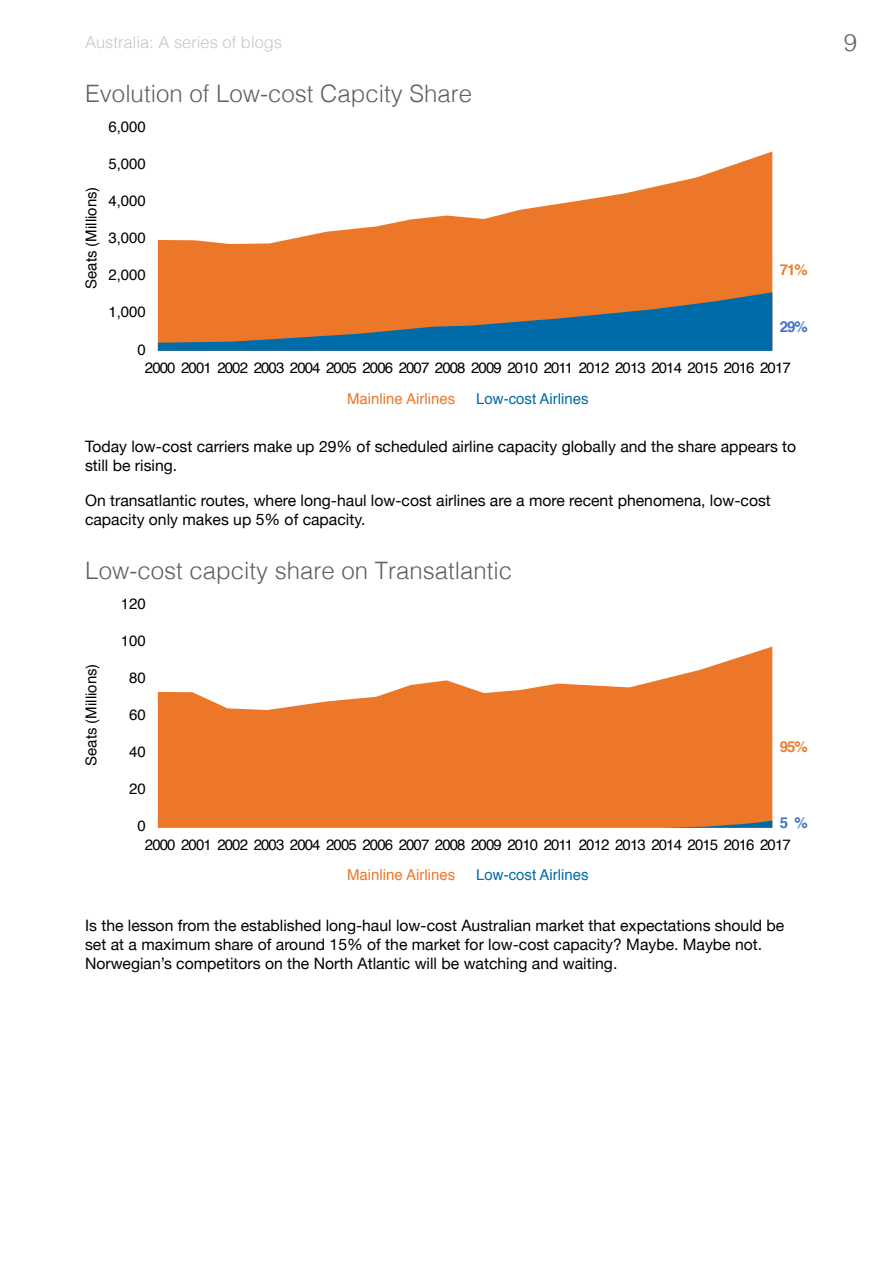
<style>
.page{position:relative;width:893px;height:1263px;background:#fff}
.page>*{position:absolute;margin:0;border:0;box-sizing:border-box;transform-origin:0 0}
.t1{font:300 24px "Helvetica";color:#5e6359}
.t2{font:300 16.5px "Helvetica";color:#c6c6c6}
.t3{font:15.75px/18.9px "Helvetica Neue";color:#000}
.t4{font:15px "Helvetica";letter-spacing:-.06em;color:#000}
.t5{font:15px "Helvetica";color:#ed7728}
.t6{font:15px "Helvetica";color:#006ba9}
.t7{font:15px "Helvetica";color:#000}
.t8{font:700 15px "Helvetica";color:#ed7d31}
.t9{font:700 15px "Helvetica";color:#4572c5}
</style>
<div class="page">
<svg style="left:158px;top:151px;width:614px;height:141px;fill:#ed7728"></svg>
<svg style="left:158px;top:647px;width:614px;height:181px;fill:#ed7728"></svg>
<svg style="left:158px;top:292px;width:614px;height:59px;background:#7f7163"></svg>
<svg style="left:662px;top:820px;width:110px;height:8px"></svg>
<p class="t2" style="left:85px;top:29px;width:199px">Australia: A series of blogs</p>
<h1 class="t1" style="left:844px;top:22px;width:15px">9</h1>
<h1 class="t1" style="left:85px;top:73px;width:388px">Evolution of Low-cost Capcity Share</h1>
<p class="t7" style="left:80px;top:289px;width:104px;rotate:-90deg">Seats (Millions)</p>
<p class="t4" style="left:108px;top:116px;width:39px">6,000</p>
<p class="t4" style="left:108px;top:153px;width:39px">5,000</p>
<p class="t4" style="left:108px;top:190px;width:39px">4,000</p>
<p class="t4" style="left:108px;top:227px;width:39px">3,000</p>
<p class="t4" style="left:108px;top:264px;width:39px">2,000</p>
<p class="t4" style="left:108px;top:301px;width:39px">1,000</p>
<p class="t4" style="left:138px;top:338px;width:10px">0</p>
<p class="t8" style="left:780px;top:258px;width:30px">71%</p>
<p class="t9" style="left:780px;top:315px;width:30px">29%</p>
<p class="t4" style="left:145px;top:356px;width:647px">2000 2001 2002 2003 2004 2005 2006 2007 2008 2009 2010 2011 2012 2013 2014 2015 2016 2017</p>
<p class="t5" style="left:347px;top:387px;width:110px">Mainline Airlines</p>
<p class="t6" style="left:476px;top:387px;width:114px">Low-cost Airlines</p>
<p class="t3" style="left:85px;top:437px;width:713px">Today low-cost carriers make up 29% of scheduled airline capacity globally and the share appears to still be rising.</p>
<p class="t3" style="left:85px;top:492px;width:687px">On transatlantic routes, where long-haul low-cost airlines are a more recent phenomena, low-cost capacity only makes up 5% of capacity.</p>
<h1 class="t1" style="left:85px;top:550px;width:428px">Low-cost capcity share on Transatlantic</h1>
<p class="t7" style="left:80px;top:766px;width:104px;rotate:-90deg">Seats (Millions)</p>
<p class="t4" style="left:121px;top:592px;width:27px">120</p>
<p class="t4" style="left:121px;top:629px;width:27px">100</p>
<p class="t4" style="left:129px;top:666px;width:18px">80</p>
<p class="t4" style="left:129px;top:703px;width:18px">60</p>
<p class="t4" style="left:129px;top:740px;width:18px">40</p>
<p class="t4" style="left:129px;top:777px;width:18px">20</p>
<p class="t4" style="left:138px;top:814px;width:10px">0</p>
<p class="t8" style="left:780px;top:735px;width:30px">95%</p>
<p class="t9" style="left:780px;top:811px;width:30px">5 %</p>
<p class="t4" style="left:145px;top:833px;width:647px">2000 2001 2002 2003 2004 2005 2006 2007 2008 2009 2010 2011 2012 2013 2014 2015 2016 2017</p>
<p class="t5" style="left:347px;top:863px;width:110px">Mainline Airlines</p>
<p class="t6" style="left:476px;top:863px;width:114px">Low-cost Airlines</p>
<p class="t3" style="left:85px;top:917px;width:701px">Is the lesson from the established long-haul low-cost Australian market that expectations should be set at a maximum share of around 15% of the market for low-cost capacity? Maybe. Maybe not.<br>Norwegian’s competitors on the North Atlantic will be watching and waiting.</p>
</div>
